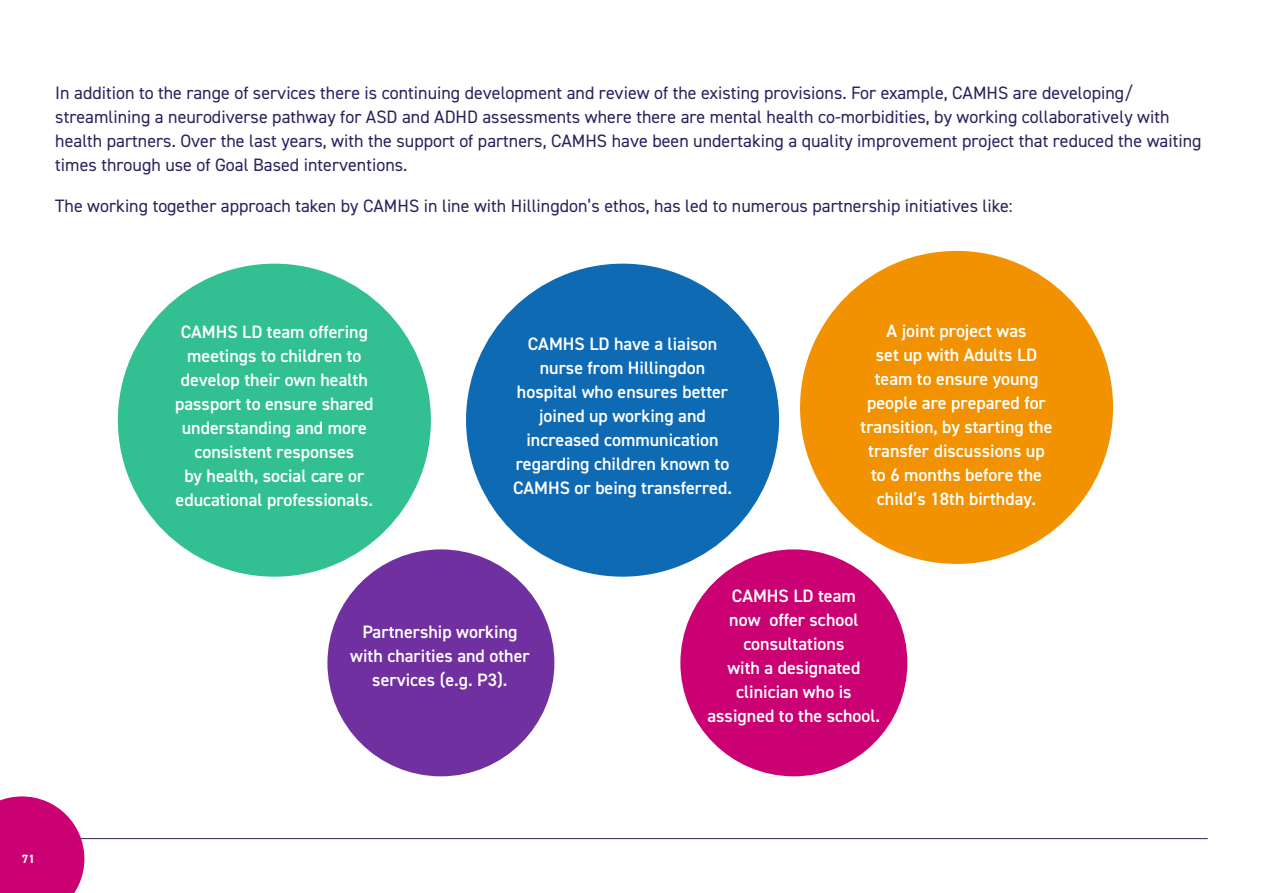
<style>
.page{position:relative;width:1263px;height:893px;background:#fff}
.page>*{position:absolute;margin:0;border:0;box-sizing:border-box;transform-origin:0 0}
.t1{font:600 18px/24px "DIN2014";color:#fff;text-align:center}
.t2{font:18px/24px "DIN2014";color:#28235b}
.t3{font:700 12px "DIN2014";color:#fff}
</style>
<div class="page">
<hr style="left:55px;top:838px;width:1153px;height:1px;background:#28235b">
<svg style="left:0;top:796px;width:84px;height:97px;background:#d01d83"></svg>
<div style="left:118px;top:264px;width:313px;height:313px;background:#32c092;border-radius:50%"></div>
<div style="left:466px;top:264px;width:313px;height:313px;background:#0f6ab4;border-radius:50%"></div>
<div style="left:800px;top:251px;width:313px;height:313px;background:#f39200;border-radius:50%"></div>
<div style="left:327px;top:549px;width:227px;height:227px;background:#7030a0;border-radius:50%"></div>
<div style="left:680px;top:549px;width:227px;height:227px;background:#cb0073;border-radius:50%"></div>
<p class="t2" style="left:55px;top:81px;width:1148px">In addition to the range of services there is continuing development and review of the existing provisions. For example, CAMHS are developing/ streamlining a neurodiverse pathway for ASD and ADHD assessments where there are mental health co-morbidities, by working collaboratively with health partners. Over the last years, with the support of partners, CAMHS have been undertaking a quality improvement project that reduced the waiting times through use of Goal Based interventions.</p>
<p class="t2" style="left:55px;top:194px;width:959px">The working together approach taken by CAMHS in line with Hillingdon’s ethos, has led to numerous partnership initiatives like:</p>
<p class="t1" style="left:175px;top:320px;width:200px">CAMHS LD team offering meetings to children to develop their own health passport to ensure shared understanding and more consistent responses<br>by health, social care or educational professionals.</p>
<p class="t1" style="left:513px;top:331px;width:220px">CAMHS LD have a liaison nurse from Hillingdon hospital who ensures better joined up working and increased communication regarding children known to<br>CAMHS or being transferred.</p>
<p class="t1" style="left:861px;top:318px;width:193px">A joint project was<br>set up with Adults LD team to ensure young people are prepared for transition, by starting the transfer discussions up to 6 months before the child’s 18th birthday.</p>
<p class="t1" style="left:350px;top:619px;width:181px">Partnership working with charities and other services (e.g. P3).</p>
<p class="t1" style="left:707px;top:584px;width:174px">CAMHS LD team<br>now offer school consultations<br>with a designated clinician who is assigned to the school.</p>
<p class="t3" style="left:22px;top:851px;width:14px">71</p>
</div>
